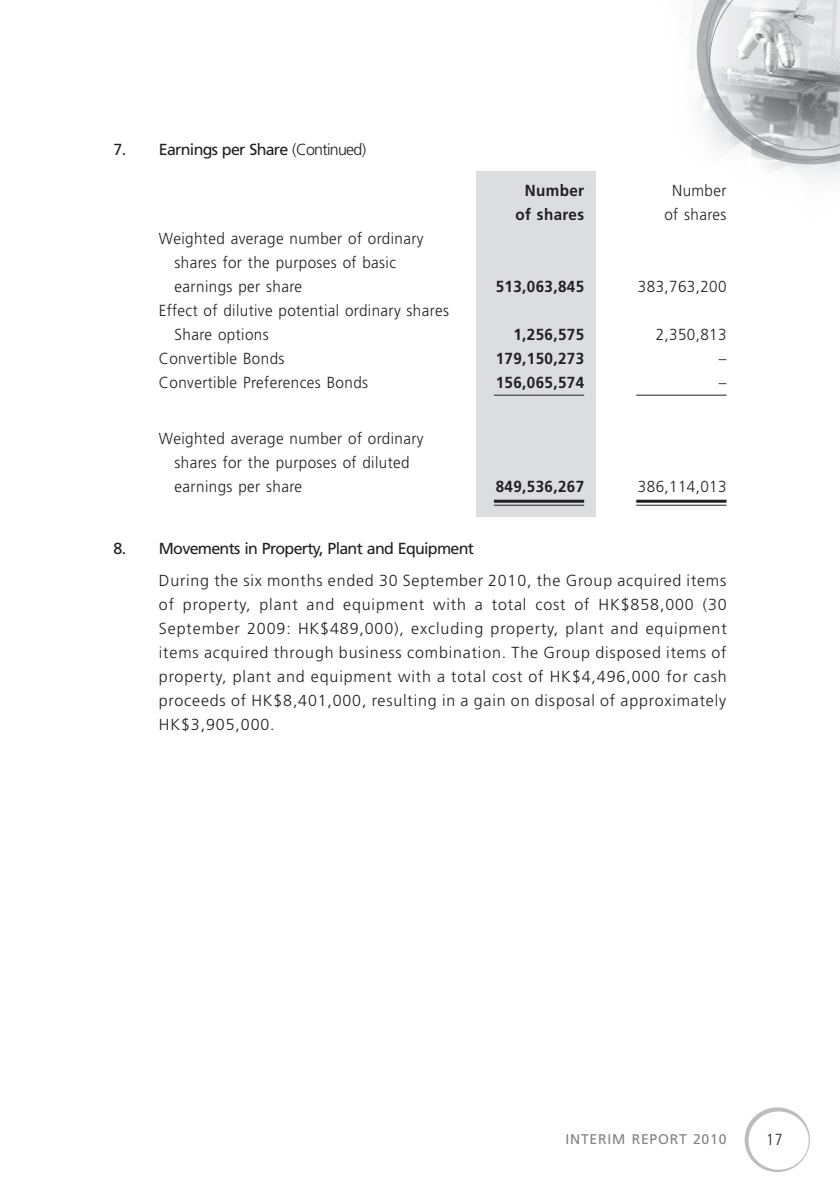
<style>
.page{position:relative;width:840px;height:1191px;background:#fff}
.page>*{position:absolute;margin:0;border:0;box-sizing:border-box;transform-origin:0 0}
.t1{font:300 16px/24px "Frutiger LT Std";letter-spacing:.025em;color:#231f20;text-align:justify}
.t2{font:300 16px/24px "Frutiger LT Std";letter-spacing:.025em;color:#231f20;scale:.95 1}
.t3{font:16px "Frutiger LT Std";letter-spacing:-.045em;color:#231f20}
.t4{font:700 16px "Frutiger LT Std";letter-spacing:.025em;color:#231f20;scale:.95 1}
.t5{font:300 condensed 16px "Frutiger LT Std";color:#231f20}
.t6{font:14px "Frutiger LT Std";letter-spacing:.055em;color:#808285}
.s1{font-weight:300}
</style>
<div class="page">
<svg style="left:744px;top:1107px;width:65px;height:65px"></svg>
<svg style="left:696px;top:0;width:143px;height:165px"></svg>
<div style="left:476px;top:172px;width:119px;height:345px;background:#dcdddf"></div>
<hr style="left:493px;top:395px;width:91px;height:1px;background:#231f20">
<hr style="left:636px;top:395px;width:90px;height:1px;background:#231f20">
<hr style="left:493px;top:500px;width:91px;height:3px;background:#231f20">
<hr style="left:493px;top:505px;width:91px;height:1px;background:#231f20">
<hr style="left:636px;top:500px;width:90px;height:3px;background:#231f20">
<hr style="left:636px;top:505px;width:90px;height:1px;background:#231f20">
<p class="t3" style="left:113px;top:140px;width:254px">7. Earnings per Share <span class="s1">(Continued)</span></p>
<p class="t2" style="left:174px;top:226px;width:263px;text-indent:-16px">Weighted average number of ordinary shares for the purposes of basic earnings per share</p>
<p class="t2" style="left:174px;top:298px;width:290px;text-indent:-16px">Effect of dilutive potential ordinary shares<br>Share options</p>
<p class="t4" style="left:524px;top:181px;width:64px">Number</p>
<p class="t2" style="left:671px;top:178px;width:59px">Number</p>
<p class="t4" style="left:515px;top:205px;width:74px">of shares</p>
<p class="t2" style="left:664px;top:202px;width:67px">of shares</p>
<p class="t4" style="left:495px;top:277px;width:95px">513,063,845</p>
<p class="t2" style="left:637px;top:274px;width:95px">383,763,200</p>
<p class="t4" style="left:513px;top:325px;width:76px">1,256,575</p>
<p class="t2" style="left:655px;top:322px;width:76px">2,350,813</p>
<p class="t2" style="left:159px;top:346px;width:133px">Convertible Bonds</p>
<p class="t4" style="left:495px;top:349px;width:95px">179,150,273</p>
<p class="t2" style="left:718px;top:346px;width:9px">–</p>
<p class="t2" style="left:159px;top:370px;width:221px">Convertible Preferences Bonds</p>
<p class="t4" style="left:495px;top:373px;width:95px">156,065,574</p>
<p class="t2" style="left:718px;top:370px;width:9px">–</p>
<p class="t2" style="left:174px;top:426px;width:263px;text-indent:-16px">Weighted average number of ordinary shares for the purposes of diluted earnings per share</p>
<p class="t4" style="left:495px;top:477px;width:95px">849,536,267</p>
<p class="t2" style="left:637px;top:474px;width:95px">386,114,013</p>
<p class="t3" style="left:113px;top:539px;width:362px">8. Movements in Property, Plant and Equipment</p>
<p class="t1" style="left:159px;top:569px;width:569px">During the six months ended 30 September 2010, the Group acquired items of property, plant and equipment with a total cost of HK$858,000 (30<br>September 2009: HK$489,000), excluding property, plant and equipment items acquired through business combination. The Group disposed items of property, plant and equipment with a total cost of HK$4,496,000 for cash proceeds of HK$8,401,000, resulting in a gain on disposal of approximately HK$3,905,000.</p>
<p class="t6" style="left:565px;top:1130px;width:162px">INTERIM REPORT 2010</p>
<p class="t5" style="left:765px;top:1130px;width:8px">17</p>
</div>
